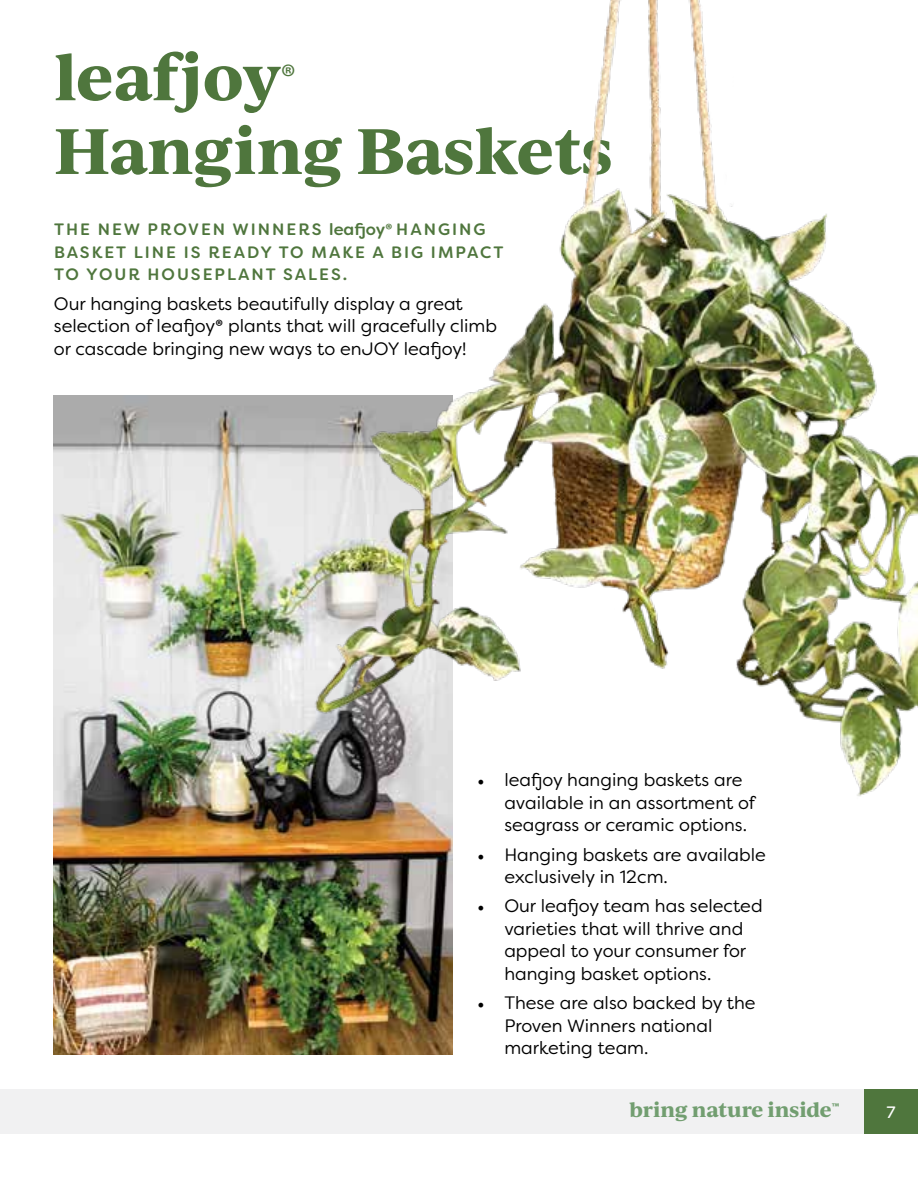
<style>
.page{position:relative;width:918px;height:1188px;background:#fff}
.page>*{position:absolute;margin:0;border:0;box-sizing:border-box;transform-origin:0 0}
.t1{font:700 61.5px/73.8px "Ivy Journal";letter-spacing:-.01em;color:#4f763d}
.t2{font:700 19.5px "Ivy Journal";letter-spacing:-.005em;color:#729e70}
.t3{font:18px/22.5px "Filson Soft";color:#000}
.t4{font:500 16.5px/22.5px "Filson Soft";letter-spacing:.12em;color:#4f763d}
.t5{font:16.5px "Filson Soft";color:#fff}
.t6{font:700 11.4px "Myriad Pro";color:#729e70}
.s1{font-family:"Myriad Pro";font-weight:700}
.s2{font-family:"Minion Pro"}
</style>
<div class="page">
<div style="left:0;top:1090px;width:864px;height:44px;background:#f1f1f2"></div>
<div style="left:864px;top:1090px;width:54px;height:44px;background:#4f763d"></div>
<img style="left:54px;top:396px;width:398px;height:658px">
<img style="left:300px;top:0;width:618px;height:808px">
<h1 class="t1" style="left:54px;top:38px;width:560px">leafjoy<sup>®<br></sup>Hanging Baskets</h1>
<p class="t4" style="left:54px;top:218px;width:451px">THE NEW PROVEN WINNERS leafjoy<span class="s1">®</span> HANGING<br>BASKET LINE IS READY TO MAKE A BIG IMPACT<br>TO YOUR HOUSEPLANT SALES.</p>
<p class="t3" style="left:54px;top:292px;width:445px">Our hanging baskets beautifully display a great selection of leafjoy<span class="s1">®</span> plants that will gracefully climb or cascade bringing new ways to enJOY leafjoy!</p>
<p class="t3" style="left:504px;top:769px;width:252px;text-indent:-27px"><span class="s2">•</span> leafjoy hanging baskets are available in an assortment of seagrass or ceramic options.</p>
<p class="t3" style="left:504px;top:843px;width:263px;text-indent:-27px"><span class="s2">•</span> Hanging baskets are available exclusively in 12cm.</p>
<p class="t3" style="left:504px;top:895px;width:260px;text-indent:-27px"><span class="s2">•</span> Our leafjoy team has selected varieties that will thrive and appeal to your consumer for hanging basket options.</p>
<p class="t3" style="left:504px;top:992px;width:253px;text-indent:-27px"><span class="s2">•</span> These are also backed by the<br>Proven Winners national marketing team.</p>
<p class="t2" style="left:629px;top:1095px;width:204px">bring nature inside</p>
<p class="t5" style="left:886px;top:1101px;width:11px">7</p>
<p class="t6" style="left:832px;top:1100px;width:9px">™</p>
</div>
